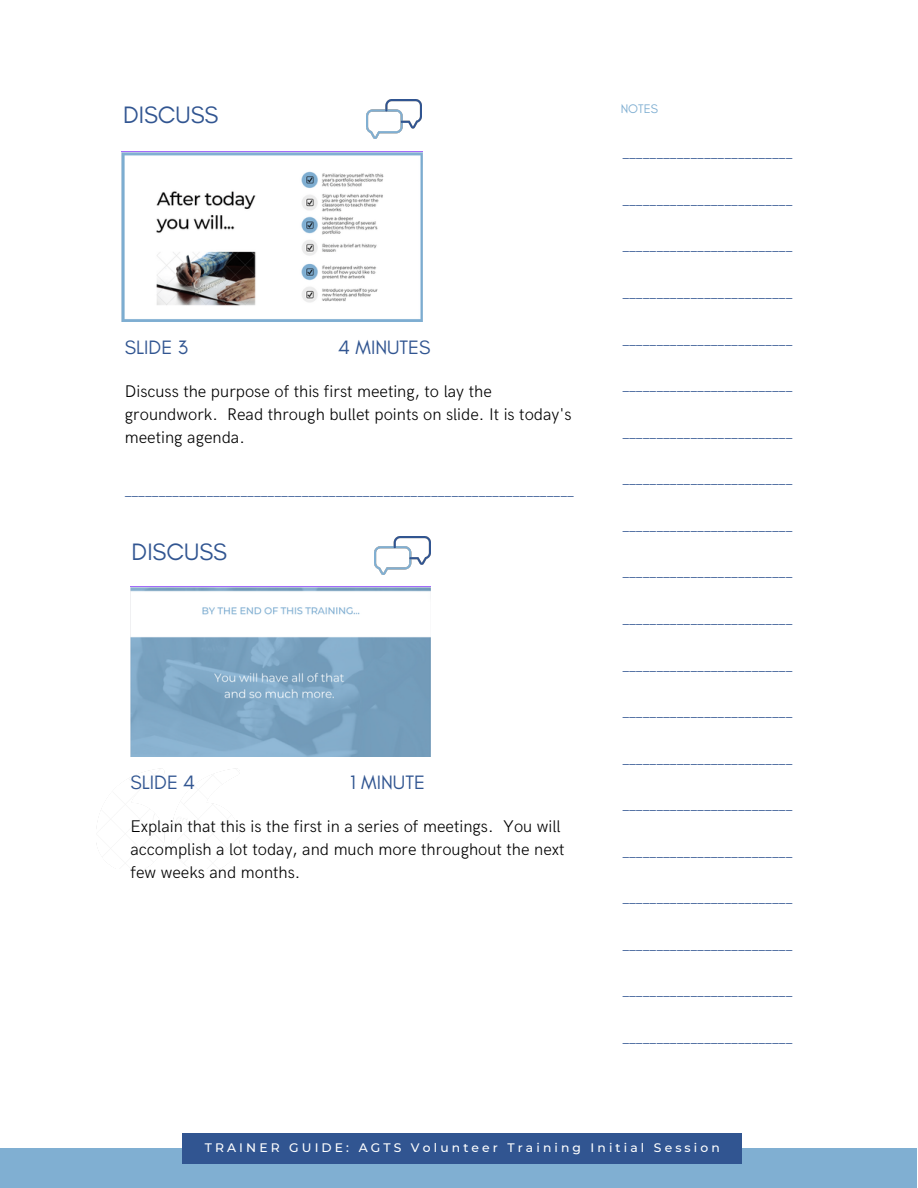
<style>
.page{position:relative;width:918px;height:1188px;background:#fff}
.page>*{position:absolute;margin:0;border:0;box-sizing:border-box;transform-origin:0 0}
.t1{font:24.15px "Glacial Indifference";color:#315591}
.t2{font:19.8px "Glacial Indifference";color:#315591}
.t3{font:300 16.95px "HK Grotesk";color:#315591}
.t4{font:300 16.95px/23.2px "HK Grotesk";color:#000}
.t5{font:12.6px "Glacial Indifference";color:#80afd2}
.t6{font:500 12.3px "Montserrat";letter-spacing:.255em;color:#fff}
</style>
<div class="page">
<img style="left:130px;top:587px;width:301px;height:169px">
<img style="left:122px;top:152px;width:300px;height:170px">
<div style="left:0;top:1149px;width:917px;height:39px;background:#80afd2"></div>
<div style="left:182px;top:1134px;width:560px;height:29px;background:#315591"></div>
<img style="left:366px;top:100px;width:55px;height:38px">
<img style="left:375px;top:536px;width:55px;height:39px">
<h1 class="t1" style="left:123px;top:100px;width:97px">DISCUSS</h1>
<p class="t2" style="left:338px;top:335px;width:94px">4 MINUTES</p>
<p class="t2" style="left:125px;top:335px;width:65px">SLIDE 3</p>
<p class="t4" style="left:125px;top:380px;width:448px">Discuss the purpose of this first meeting, to lay the groundwork. Read through bullet points on slide. It is today's meeting agenda.</p>
<p class="t3" style="left:123px;top:481px;width:454px">__________________________________________________________________</p>
<h1 class="t1" style="left:132px;top:537px;width:97px">DISCUSS</h1>
<p class="t2" style="left:350px;top:770px;width:76px">1 MINUTE</p>
<p class="t2" style="left:130px;top:770px;width:66px">SLIDE 4</p>
<p class="t4" style="left:130px;top:815px;width:436px">Explain that this is the first in a series of meetings. You will accomplish a lot today, and much more throughout the next few weeks and months.</p>
<p class="t5" style="left:621px;top:101px;width:39px">NOTES</p>
<p class="t3" style="left:621px;top:143px;width:175px">_________________________</p>
<p class="t3" style="left:621px;top:190px;width:175px">_________________________</p>
<p class="t3" style="left:621px;top:236px;width:175px">_________________________</p>
<p class="t3" style="left:621px;top:283px;width:175px">_________________________</p>
<p class="t3" style="left:621px;top:329px;width:175px">_________________________</p>
<p class="t3" style="left:621px;top:376px;width:175px">_________________________</p>
<p class="t3" style="left:621px;top:422px;width:175px">_________________________</p>
<p class="t3" style="left:621px;top:469px;width:175px">_________________________</p>
<p class="t3" style="left:621px;top:516px;width:175px">_________________________</p>
<p class="t3" style="left:621px;top:562px;width:175px">_________________________</p>
<p class="t3" style="left:621px;top:609px;width:175px">_________________________</p>
<p class="t3" style="left:621px;top:655px;width:175px">_________________________</p>
<p class="t3" style="left:621px;top:702px;width:175px">_________________________</p>
<p class="t3" style="left:621px;top:748px;width:175px">_________________________</p>
<p class="t3" style="left:621px;top:795px;width:175px">_________________________</p>
<p class="t3" style="left:621px;top:842px;width:175px">_________________________</p>
<p class="t3" style="left:621px;top:888px;width:175px">_________________________</p>
<p class="t3" style="left:621px;top:935px;width:175px">_________________________</p>
<p class="t3" style="left:621px;top:981px;width:175px">_________________________</p>
<p class="t3" style="left:621px;top:1028px;width:175px">_________________________</p>
<p class="t6" style="left:205px;top:1140px;width:517px">TRAINER GUIDE: AGTS Volunteer Training Initial Session</p>
</div>
